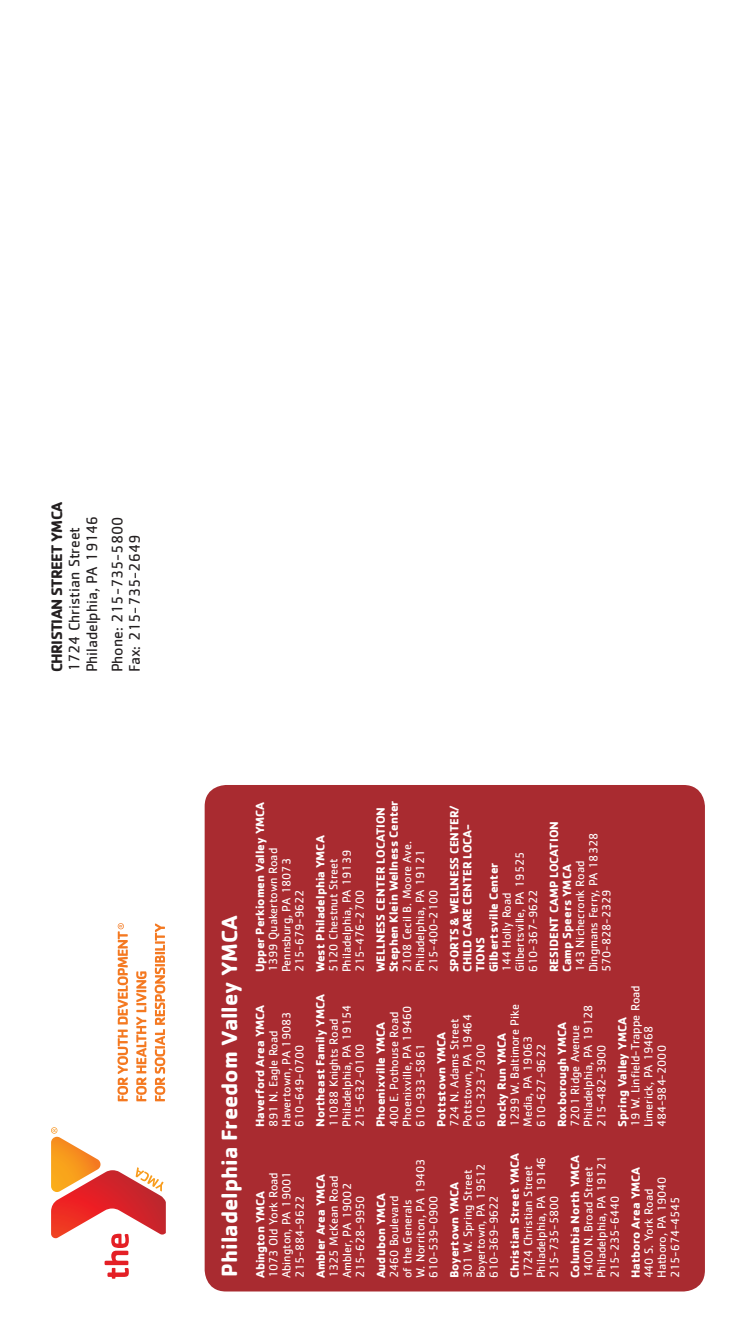
<style>
.page{position:relative;width:756px;height:1323px;background:#fff}
.page>*{position:absolute;margin:0;border:0;box-sizing:border-box;transform-origin:0 0}
.t1{font:700 22.75px/28px "Cachet";color:#fff;text-align:center}
.t2{font:15.75px/17.5px "Cachet";color:#231f20}
.t3{font:700 15.75px "Cachet";letter-spacing:-.04em;color:#231f20}
.t4{font:12.25px/13.1px "Cachet";color:#fff}
.t5{font:700 12.25px/13.1px "Cachet";color:#fff}
</style>
<div class="page">
<svg style="left:117px;top:1030px;width:11px;height:71px"></svg>
<svg style="left:136px;top:971px;width:11px;height:130px"></svg>
<svg style="left:155px;top:924px;width:10px;height:177px"></svg>
<svg style="left:117px;top:923px;width:11px;height:101px"></svg>
<svg style="left:51px;top:1127px;width:115px;height:152px"></svg>
<div style="left:205px;top:785px;width:500px;height:507px;background:#a92b30;border-radius:21px"></div>
<p class="t3" style="left:47px;top:672px;width:172px;rotate:-90deg">CHRISTIAN STREET YMCA</p>
<p class="t2" style="left:65px;top:672px;width:158px;rotate:-90deg">1724 Christian Street<br>Philadelphia, PA 19146</p>
<p class="t2" style="left:108px;top:672px;width:157px;rotate:-90deg">Phone: 215-735-5800<br>Fax: 215-735-2649</p>
<p class="t5" style="left:253px;top:972px;width:172px;rotate:-90deg">Upper Perkiomen Valley YMCA</p>
<p class="t5" style="left:313px;top:972px;width:138px;rotate:-90deg">West Philadelphia YMCA</p>
<p class="t4" style="left:266px;top:972px;width:126px;rotate:-90deg">1399 Quakertown Road<br>Pennsburg, PA 18073<br>215-679-9622</p>
<p class="t4" style="left:327px;top:972px;width:124px;rotate:-90deg">5120 Chestnut Street<br>Philadelphia, PA 19139<br>215-476-2700</p>
<h1 class="t1" style="left:215px;top:1277px;width:370px;rotate:-90deg">Philadelphia Freedom Valley YMCA<br>Philadelphia Freedom Valley YMCA</h1>
<p class="t5" style="left:314px;top:1127px;width:134px;rotate:-90deg">Northeast Family YMCA</p>
<p class="t4" style="left:327px;top:1127px;width:123px;rotate:-90deg">11088 Knights Road<br>Philadelphia, PA 19154<br>215-632-0100</p>
<p class="t5" style="left:253px;top:1127px;width:123px;rotate:-90deg">Haverford Area YMCA</p>
<p class="t4" style="left:267px;top:1127px;width:117px;rotate:-90deg">891 N. Eagle Road<br>Havertown, PA 19083<br>610-649-0700</p>
<p class="t4" style="left:267px;top:1278px;width:108px;text-align:justify;rotate:-90deg">1073 Old York Road Abington, PA 19001<br>215-884-9622</p>
<p class="t5" style="left:314px;top:1278px;width:106px;rotate:-90deg">Ambler Area YMCA</p>
<p class="t4" style="left:327px;top:1278px;width:104px;rotate:-90deg">1325 McKean Road<br>Ambler, PA 19002<br>215-628-9950</p>
<p class="t5" style="left:253px;top:1278px;width:89px;rotate:-90deg">Abington YMCA</p>
<p class="t5" style="left:374px;top:972px;width:173px;rotate:-90deg">WELLNESS CENTER LOCATION<br>Stephen Klein Wellness Center</p>
<p class="t4" style="left:400px;top:972px;width:133px;rotate:-90deg">2108 Cecil B. Moore Ave.<br>Philadelphia, PA 19121<br>215-400-2100</p>
<p class="t5" style="left:447px;top:972px;width:168px;rotate:-90deg">SPORTS &amp; WELLNESS CENTER/<br>CHILD CARE CENTER LOCA-<br>TIONS<br>Gilbertsville Center</p>
<p class="t4" style="left:500px;top:972px;width:122px;rotate:-90deg">144 Holly Road<br>Gilbertsville, PA 19525<br>610-367-9622</p>
<p class="t5" style="left:547px;top:972px;width:153px;rotate:-90deg">RESIDENT CAMP LOCATION<br>Camp Speers YMCA</p>
<p class="t4" style="left:573px;top:972px;width:141px;rotate:-90deg">143 Nichecronk Road<br>Dingmans Ferry, PA 18328<br>570-828-2329</p>
<p class="t4" style="left:387px;top:1127px;width:123px;rotate:-90deg">400 E. Pothouse Road<br>Phoenixville, PA 19460<br>610-933-5861</p>
<p class="t5" style="left:374px;top:1127px;width:107px;rotate:-90deg">Phoenixville YMCA</p>
<p class="t4" style="left:448px;top:1127px;width:114px;rotate:-90deg">724 N. Adams Street<br>Pottstown, PA 19464<br>610-323-7300</p>
<p class="t5" style="left:434px;top:1127px;width:97px;rotate:-90deg">Pottstown YMCA</p>
<p class="t4" style="left:508px;top:1127px;width:124px;rotate:-90deg">1299 W. Baltimore Pike<br>Media, PA 19063<br>610-627-9622</p>
<p class="t5" style="left:495px;top:1127px;width:96px;rotate:-90deg">Rocky Run YMCA</p>
<p class="t4" style="left:629px;top:1127px;width:143px;rotate:-90deg">19 W. Linfield-Trappe Road<br>Limerick, PA 19468<br>484-984-2000</p>
<p class="t4" style="left:568px;top:1127px;width:124px;rotate:-90deg">7201 Ridge Avenue<br>Philadelphia, PA 19128<br>215-482-3900</p>
<p class="t5" style="left:615px;top:1127px;width:111px;rotate:-90deg">Spring Valley YMCA</p>
<p class="t5" style="left:555px;top:1127px;width:106px;rotate:-90deg">Roxborough YMCA</p>
<p class="t4" style="left:387px;top:1278px;width:121px;rotate:-90deg">2460 Boulevard<br>of the Generals<br>W. Norriton, PA 19403<br>610-539-0900</p>
<p class="t5" style="left:374px;top:1278px;width:87px;rotate:-90deg">Audubon YMCA</p>
<p class="t4" style="left:461px;top:1278px;width:116px;rotate:-90deg">301 W. Spring Street<br>Boyertown, PA 19512<br>610-369-9622</p>
<p class="t5" style="left:447px;top:1278px;width:98px;rotate:-90deg">Boyertown YMCA</p>
<p class="t5" style="left:508px;top:1278px;width:127px;rotate:-90deg">Christian Street YMCA</p>
<p class="t4" style="left:521px;top:1278px;width:123px;rotate:-90deg">1724 Christian Street<br>Philadelphia, PA 19146<br>215-735-5800</p>
<p class="t5" style="left:568px;top:1278px;width:125px;rotate:-90deg">Columbia North YMCA</p>
<p class="t4" style="left:582px;top:1278px;width:124px;rotate:-90deg">1400 N. Broad Street<br>Philadelphia, PA 19121<br>215-235-6440</p>
<p class="t5" style="left:629px;top:1278px;width:113px;rotate:-90deg">Hatboro Area YMCA</p>
<p class="t4" style="left:642px;top:1278px;width:103px;rotate:-90deg">440 S. York Road<br>Hatboro, PA 19040<br>215-674-4545</p>
</div>
